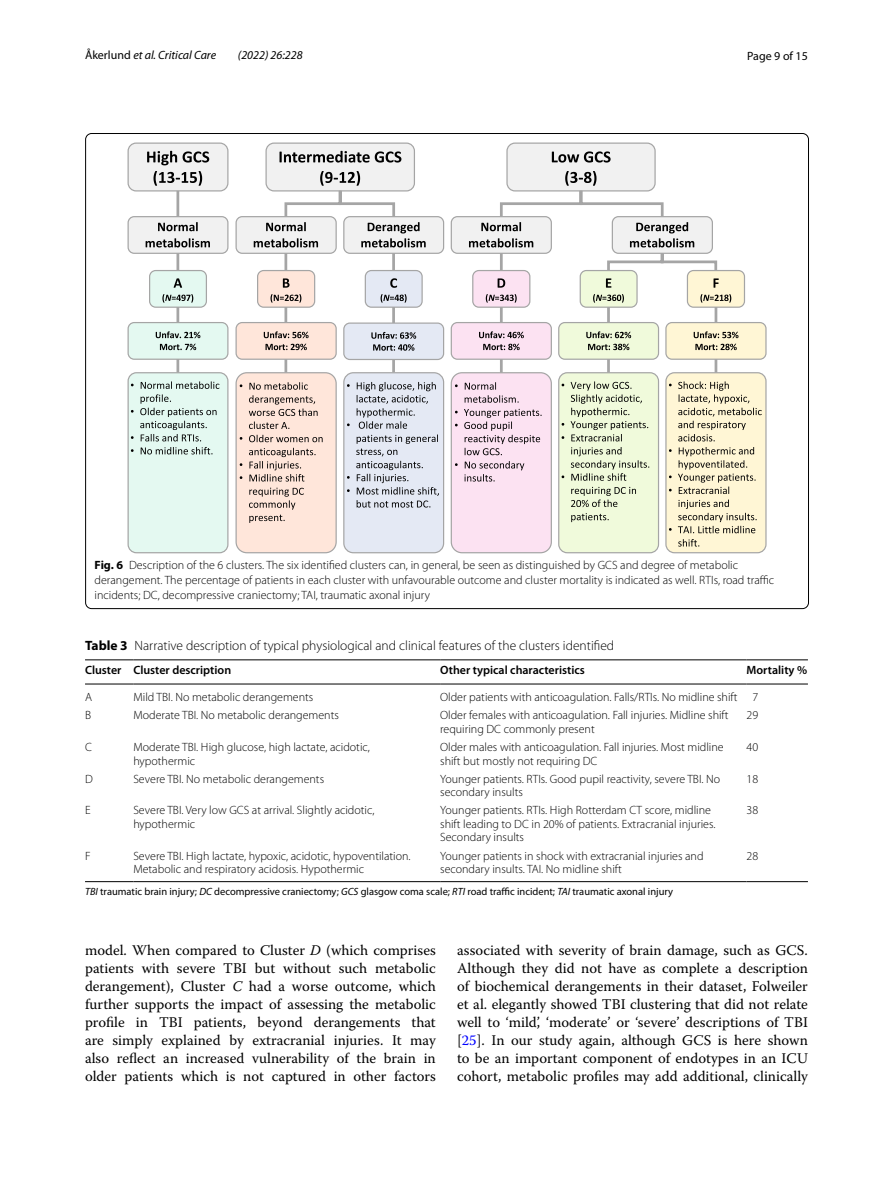
<style>
.page{position:relative;width:893px;height:1187px;background:#fff}
.page>*{position:absolute;margin:0;border:0;box-sizing:border-box;transform-origin:0 0}
.t1{font:14.7px/18px "Warnock Pro";color:#000;text-align:justify}
.t2{font:300 13.5px "Myriad Pro";color:#000}
.t3{font:300 12px/13.5px "Myriad Pro";color:#000}
.t4{font:600 12px "Myriad Pro";color:#000}
.t5{font:italic 12px "Myriad Pro";color:#000}
.t6{font:12px "Myriad Pro";color:#000}
.t7{font:10.5px "Myriad Pro";color:#000}
.s1{font-style:normal}
.s2{font-weight:700}
.s3{font-style:italic}
.s4{color:#00f}
</style>
<div class="page">
<div style="left:507px;top:143px;width:148px;height:48px;background:#f1f1f1;border-radius:8px"></div>
<div style="left:506px;top:142px;width:150px;height:49px;border:1px solid #a5a5a5;border-radius:8px"></div>
<svg style="left:552px;top:151px;width:59px;height:11px"></svg>
<svg style="left:565px;top:171px;width:31px;height:15px"></svg>
<div style="left:266px;top:143px;width:148px;height:48px;background:#f1f1f1;border-radius:8px"></div>
<div style="left:265px;top:142px;width:150px;height:49px;border:1px solid #a5a5a5;border-radius:8px"></div>
<svg style="left:279px;top:151px;width:122px;height:11px"></svg>
<svg style="left:320px;top:171px;width:40px;height:15px"></svg>
<div style="left:128px;top:143px;width:100px;height:48px;background:#f1f1f1;border-radius:8px"></div>
<div style="left:128px;top:142px;width:100px;height:49px;border:1px solid #a5a5a5;border-radius:8px"></div>
<svg style="left:147px;top:151px;width:30px;height:14px"></svg>
<svg style="left:183px;top:151px;width:26px;height:11px"></svg>
<svg style="left:154px;top:171px;width:48px;height:15px"></svg>
<div style="left:128px;top:322px;width:100px;height:37px;background:#e4f9f1;border-radius:6px"></div>
<div style="left:128px;top:322px;width:100px;height:38px;border:1px solid #a5a5a5;border-radius:6px"></div>
<svg style="left:156px;top:331px;width:19px;height:19px"></svg>
<div style="left:687px;top:270px;width:57px;height:37px;background:#fff6d5;border-radius:6px"></div>
<div style="left:687px;top:270px;width:58px;height:38px;border:1px solid #a5a5a5;border-radius:6px"></div>
<svg style="left:719px;top:294px;width:12px;height:8px"></svg>
<div style="left:150px;top:270px;width:56px;height:37px;background:#e4f9f1;border-radius:6px"></div>
<div style="left:149px;top:270px;width:58px;height:38px;border:1px solid #a5a5a5;border-radius:6px"></div>
<svg style="left:162px;top:294px;width:13px;height:8px"></svg>
<div style="left:128px;top:217px;width:100px;height:36px;background:#f1f1f1;border-radius:6px"></div>
<div style="left:128px;top:216px;width:100px;height:38px;border:1px solid #a5a5a5;border-radius:6px"></div>
<svg style="left:158px;top:222px;width:17px;height:9px"></svg>
<svg style="left:146px;top:238px;width:29px;height:9px"></svg>
<div style="left:666px;top:322px;width:100px;height:37px;background:#fff6d5;border-radius:6px"></div>
<div style="left:665px;top:322px;width:102px;height:38px;border:1px solid #a5a5a5;border-radius:6px"></div>
<svg style="left:719px;top:331px;width:19px;height:19px"></svg>
<svg style="left:175px;top:188px;width:544px;height:187px"></svg>
<div style="left:128px;top:373px;width:100px;height:179px;background:#e4f9f1;border-radius:8px"></div>
<div style="left:128px;top:372px;width:100px;height:181px;border:1px solid #a5a5a5;border-radius:8px"></div>
<svg style="left:140px;top:381px;width:79px;height:60px"></svg>
<svg style="left:141px;top:447px;width:71px;height:7px"></svg>
<div style="left:344px;top:373px;width:100px;height:179px;background:#e4e9f4;border-radius:10px"></div>
<div style="left:343px;top:372px;width:101px;height:181px;border:1px solid #a5a5a5;border-radius:10px"></div>
<svg style="left:357px;top:382px;width:79px;height:46px"></svg>
<svg style="left:356px;top:434px;width:83px;height:73px"></svg>
<svg style="left:451px;top:373px;width:100px;height:179px;background:#ebd3e2"></svg>
<div style="left:559px;top:373px;width:99px;height:179px;background:#f0fadb;border-radius:8px"></div>
<div style="left:558px;top:372px;width:101px;height:181px;border:1px solid #a5a5a5;border-radius:8px"></div>
<svg style="left:571px;top:381px;width:77px;height:60px"></svg>
<svg style="left:571px;top:447px;width:78px;height:33px"></svg>
<svg style="left:571px;top:487px;width:65px;height:20px"></svg>
<svg style="left:571px;top:513px;width:38px;height:9px"></svg>
<div style="left:665px;top:372px;width:102px;height:181px;border:1px solid #a5a5a5;border-radius:8px"></div>
<svg style="left:666px;top:373px;width:100px;height:179px;background:#e5ddc0"></svg>
<div style="left:236px;top:373px;width:100px;height:179px;background:#ffe6da;border-radius:11px"></div>
<div style="left:235px;top:372px;width:102px;height:181px;border:1px solid #a5a5a5;border-radius:11px"></div>
<svg style="left:249px;top:382px;width:59px;height:7px"></svg>
<svg style="left:249px;top:395px;width:69px;height:34px"></svg>
<svg style="left:249px;top:435px;width:74px;height:7px"></svg>
<svg style="left:249px;top:448px;width:67px;height:33px"></svg>
<svg style="left:249px;top:487px;width:55px;height:36px"></svg>
<hr style="left:85px;top:659px;width:48px;height:1px;background:#000">
<hr style="left:85px;top:683px;width:48px;height:1px;background:#000">
<hr style="left:133px;top:659px;width:307px;height:1px;background:#000">
<hr style="left:133px;top:683px;width:307px;height:1px;background:#000">
<hr style="left:440px;top:659px;width:307px;height:1px;background:#000">
<hr style="left:440px;top:683px;width:307px;height:1px;background:#000">
<hr style="left:747px;top:659px;width:61px;height:1px;background:#000">
<hr style="left:747px;top:683px;width:61px;height:1px;background:#000">
<hr style="left:85px;top:881px;width:48px;height:1px;background:#000">
<hr style="left:133px;top:881px;width:307px;height:1px;background:#000">
<hr style="left:440px;top:881px;width:307px;height:1px;background:#000">
<hr style="left:747px;top:881px;width:61px;height:1px;background:#000">
<p class="t5" style="left:85px;top:48px;width:133px"><span class="s1">Åkerlund</span> et al. Critical Care</p>
<p class="t5" style="left:238px;top:48px;width:66px">(2022) 26:228</p>
<p class="t6" style="left:747px;top:48px;width:62px">Page 9 of 15</p>
<p class="t3" style="left:95px;top:557px;width:681px;line-height:15px"><span class="s2">Fig. 6</span> Description of the 6 clusters. The six identified clusters can, in general, be seen as distinguished by GCS and degree of metabolic derangement. The percentage of patients in each cluster with unfavourable outcome and cluster mortality is indicated as well. RTIs, road traffic incidents; DC, decompressive craniectomy; TAI, traumatic axonal injury</p>
<p class="t2" style="left:85px;top:638px;width:531px"><span class="s2">Table 3</span> Narrative description of typical physiological and clinical features of the clusters identified</p>
<p class="t4" style="left:85px;top:662px;width:148px">Cluster Cluster description</p>
<p class="t4" style="left:440px;top:662px;width:146px">Other typical characteristics</p>
<p class="t4" style="left:747px;top:662px;width:62px">Mortality %</p>
<p class="t3" style="left:85px;top:690px;width:9px">A</p>
<p class="t3" style="left:133px;top:690px;width:182px">Mild TBI. No metabolic derangements</p>
<p class="t3" style="left:440px;top:690px;width:320px">Older patients with anticoagulation. Falls/RTIs. No midline shift 7</p>
<p class="t3" style="left:85px;top:708px;width:8px">B</p>
<p class="t3" style="left:133px;top:708px;width:207px">Moderate TBI. No metabolic derangements</p>
<p class="t3" style="left:440px;top:708px;width:290px">Older females with anticoagulation. Fall injuries. Midline shift requiring DC commonly present</p>
<p class="t3" style="left:747px;top:708px;width:13px">29</p>
<p class="t3" style="left:85px;top:740px;width:8px">C</p>
<p class="t3" style="left:133px;top:740px;width:238px">Moderate TBI. High glucose, high lactate, acidotic, hypothermic</p>
<p class="t3" style="left:440px;top:740px;width:285px">Older males with anticoagulation. Fall injuries. Most midline shift but mostly not requiring DC</p>
<p class="t3" style="left:747px;top:740px;width:13px">40</p>
<p class="t3" style="left:85px;top:772px;width:9px">D</p>
<p class="t3" style="left:133px;top:772px;width:192px">Severe TBI. No metabolic derangements</p>
<p class="t3" style="left:440px;top:772px;width:282px">Younger patients. RTIs. Good pupil reactivity, severe TBI. No secondary insults</p>
<p class="t3" style="left:747px;top:772px;width:13px">18</p>
<p class="t3" style="left:85px;top:803px;width:7px">E</p>
<p class="t3" style="left:133px;top:803px;width:243px">Severe TBI. Very low GCS at arrival. Slightly acidotic, hypothermic</p>
<p class="t3" style="left:440px;top:803px;width:277px">Younger patients. RTIs. High Rotterdam CT score, midline shift leading to DC in 20% of patients. Extracranial injuries.<br>Secondary insults</p>
<p class="t3" style="left:747px;top:803px;width:13px">38</p>
<p class="t3" style="left:85px;top:849px;width:7px">F</p>
<p class="t3" style="left:133px;top:849px;width:279px">Severe TBI. High lactate, hypoxic, acidotic, hypoventilation.<br>Metabolic and respiratory acidosis. Hypothermic</p>
<p class="t3" style="left:440px;top:849px;width:265px">Younger patients in shock with extracranial injuries and secondary insults. TAI. No midline shift</p>
<p class="t3" style="left:747px;top:849px;width:13px">28</p>
<p class="t7" style="left:85px;top:885px;width:590px"><span class="s3">TBI</span> traumatic brain injury; <span class="s3">DC</span> decompressive craniectomy; <span class="s3">GCS</span> glasgow coma scale; <span class="s3">RTI</span> road traffic incident; <span class="s3">TAI</span> traumatic axonal injury</p>
<p class="t1" style="left:85px;top:940px;width:352px">model. When compared to Cluster <span class="s3">D</span> (which comprises patients with severe TBI but without such metabolic derangement), Cluster <span class="s3">C</span> had a worse outcome, which further supports the impact of assessing the metabolic profile in TBI patients, beyond derangements that are simply explained by extracranial injuries. It may also reflect an increased vulnerability of the brain in older patients which is not captured in other factors</p>
<p class="t1" style="left:457px;top:940px;width:352px">associated with severity of brain damage, such as GCS.<br>Although they did not have as complete a description of biochemical derangements in their dataset, Folweiler et al. elegantly showed TBI clustering that did not relate well to ‘mild’, ‘moderate’ or ‘severe’ descriptions of TBI [<span class="s4">25</span>]. In our study again, although GCS is here shown to be an important component of endotypes in an ICU cohort, metabolic profiles may add additional, clinically</p>
</div>
